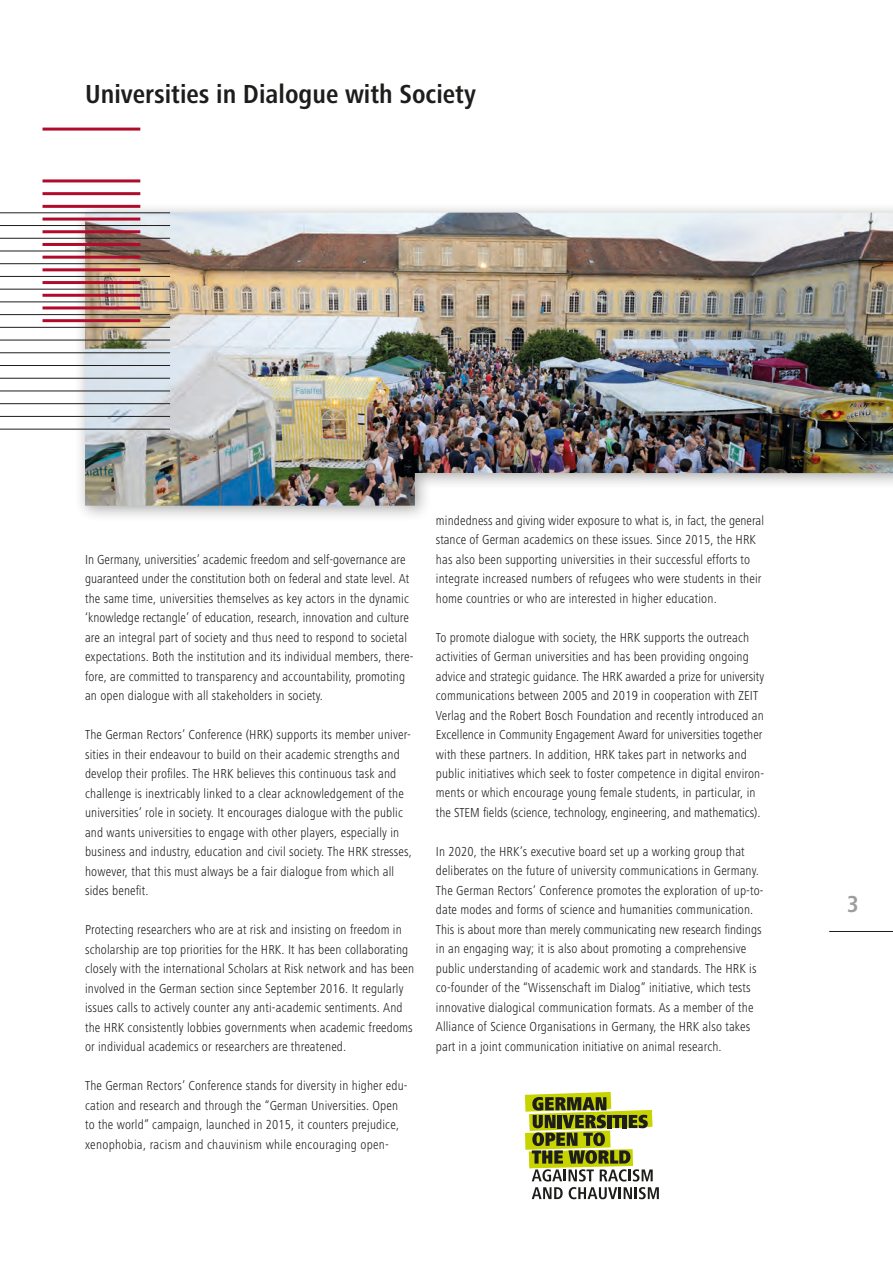
<style>
.page{position:relative;width:893px;height:1263px;background:#fff}
.page>*{position:absolute;margin:0;border:0;box-sizing:border-box;transform-origin:0 0}
.t1{font:700 condensed 27px "Frutiger Next LT";color:#1d1d1b}
.t2{font:700 condensed 24px "Frutiger Next LT";color:#9d9d9d}
.t3{font:300 condensed 13.5px/19.5px "Frutiger Next LT";letter-spacing:.01em;color:#1d1d1b}
</style>
<div class="page">
<hr style="left:829px;top:931px;width:64px;height:1px;background:#1d1d1b">
<div style="left:74px;top:201px;width:819px;height:322px;background:#1d1d1b;opacity:.4"></div>
<img style="left:85px;top:213px;width:808px;height:293px">
<hr style="left:0;top:213px;width:170px;height:1px;background:#1d1d1b">
<hr style="left:0;top:225px;width:170px;height:1px;background:#1d1d1b">
<hr style="left:0;top:238px;width:170px;height:1px;background:#1d1d1b">
<hr style="left:0;top:251px;width:170px;height:1px;background:#1d1d1b">
<hr style="left:0;top:263px;width:170px;height:1px;background:#1d1d1b">
<hr style="left:0;top:276px;width:170px;height:1px;background:#1d1d1b">
<hr style="left:0;top:289px;width:170px;height:1px;background:#1d1d1b">
<hr style="left:0;top:302px;width:170px;height:1px;background:#1d1d1b">
<hr style="left:0;top:314px;width:170px;height:1px;background:#1d1d1b">
<hr style="left:0;top:327px;width:170px;height:1px;background:#1d1d1b">
<hr style="left:0;top:340px;width:170px;height:1px;background:#1d1d1b">
<hr style="left:0;top:352px;width:170px;height:1px;background:#1d1d1b">
<hr style="left:0;top:365px;width:170px;height:1px;background:#1d1d1b">
<hr style="left:0;top:378px;width:170px;height:1px;background:#1d1d1b">
<hr style="left:0;top:391px;width:170px;height:1px;background:#1d1d1b">
<hr style="left:0;top:403px;width:170px;height:1px;background:#1d1d1b">
<hr style="left:0;top:416px;width:170px;height:1px;background:#1d1d1b">
<hr style="left:0;top:429px;width:170px;height:1px;background:#1d1d1b">
<hr style="left:43px;top:179px;width:97px;height:3px;background:#b00b2a">
<hr style="left:43px;top:192px;width:97px;height:3px;background:#b00b2a">
<hr style="left:43px;top:205px;width:97px;height:3px;background:#b00b2a">
<hr style="left:43px;top:218px;width:97px;height:3px;background:#b00b2a">
<hr style="left:43px;top:230px;width:97px;height:3px;background:#b00b2a">
<hr style="left:43px;top:243px;width:97px;height:3px;background:#b00b2a">
<hr style="left:43px;top:256px;width:97px;height:3px;background:#b00b2a">
<hr style="left:43px;top:268px;width:97px;height:3px;background:#b00b2a">
<hr style="left:43px;top:281px;width:97px;height:3px;background:#b00b2a">
<hr style="left:43px;top:294px;width:97px;height:3px;background:#b00b2a">
<hr style="left:43px;top:306px;width:97px;height:3px;background:#b00b2a">
<hr style="left:43px;top:319px;width:97px;height:3px;background:#b00b2a">
<hr style="left:43px;top:128px;width:97px;height:3px;background:#b00b2a">
<svg style="left:525px;top:1092px;width:128px;height:89px"></svg>
<svg style="left:532px;top:1187px;width:31px;height:12px"></svg>
<svg style="left:569px;top:1187px;width:90px;height:12px"></svg>
<p class="t1" style="left:85px;top:79px;width:392px">Universities in Dialogue with Society</p>
<p class="t3" style="left:85px;top:549px;width:330px">In Germany, universities’ academic freedom and self-governance are guaranteed under the constitution both on federal and state level. At the same time, universities themselves as key actors in the dynamic ‘knowledge rectangle’ of education, research, innovation and culture are an integral part of society and thus need to respond to societal expectations. Both the institution and its individual members, there&shy;fore, are committed to transparency and accountability, promoting an open dialogue with all stakeholders in society.</p>
<p class="t3" style="left:85px;top:725px;width:328px">The German Rectors’ Conference (HRK) supports its member univer&shy;sities in their endeavour to build on their academic strengths and develop their profiles. The HRK believes this continuous task and challenge is inextricably linked to a clear acknowledgement of the universities’ role in society. It encourages dialogue with the public and wants universities to engage with other players, especially in business and industry, education and civil society. The HRK stresses, however, that this must always be a fair dialogue from which all sides benefit.</p>
<p class="t3" style="left:85px;top:920px;width:331px">Protecting researchers who are at risk and insisting on freedom in scholarship are top priorities for the HRK. It has been collaborating closely with the international Scholars at Risk network and has been involved in the German section since September 2016. It regularly issues calls to actively counter any anti-academic sentiments. And the HRK consistently lobbies governments when academic freedoms or individual academics or researchers are threatened.</p>
<p class="t3" style="left:85px;top:1076px;width:324px">The German Rectors’ Conference stands for diversity in higher edu&shy;cation and research and through the “German Universities. Open to the world” campaign, launched in 2015, it counters prejudice, xenophobia, racism and chauvinism while encouraging open-</p>
<p class="t3" style="left:436px;top:510px;width:330px">mindedness and giving wider exposure to what is, in fact, the general stance of German academics on these issues. Since 2015, the HRK has also been supporting universities in their successful efforts to integrate increased numbers of refugees who were students in their home countries or who are interested in higher education.</p>
<p class="t3" style="left:436px;top:627px;width:330px">To promote dialogue with society, the HRK supports the outreach activities of German universities and has been providing ongoing advice and strategic guidance. The HRK awarded a prize for university communications between 2005 and 2019 in cooperation with ZEIT Verlag and the Robert Bosch Foundation and recently introduced an Excellence in Community Engagement Award for universities together with these partners. In addition, HRK takes part in networks and public initiatives which seek to foster competence in digital environ&shy;ments or which encourage young female students, in particular, in the STEM fields (science, technology, engineering, and mathematics).</p>
<p class="t3" style="left:436px;top:842px;width:329px">In 2020, the HRK’s executive board set up a working group that deliberates on the future of university communications in Germany.<br>The German Rectors’ Conference promotes the exploration of up-to&shy;date modes and forms of science and humanities communication.<br>This is about more than merely communicating new research findings in an engaging way; it is also about promoting a comprehensive public understanding of academic work and standards. The HRK is co-founder of the “Wissenschaft im Dialog” initiative, which tests innovative dialogical communication formats. As a member of the Alliance of Science Organisations in Germany, the HRK also takes part in a joint communication initiative on animal research.</p>
<h2 class="t2" style="left:847px;top:890px;width:13px">3</h2>
</div>
